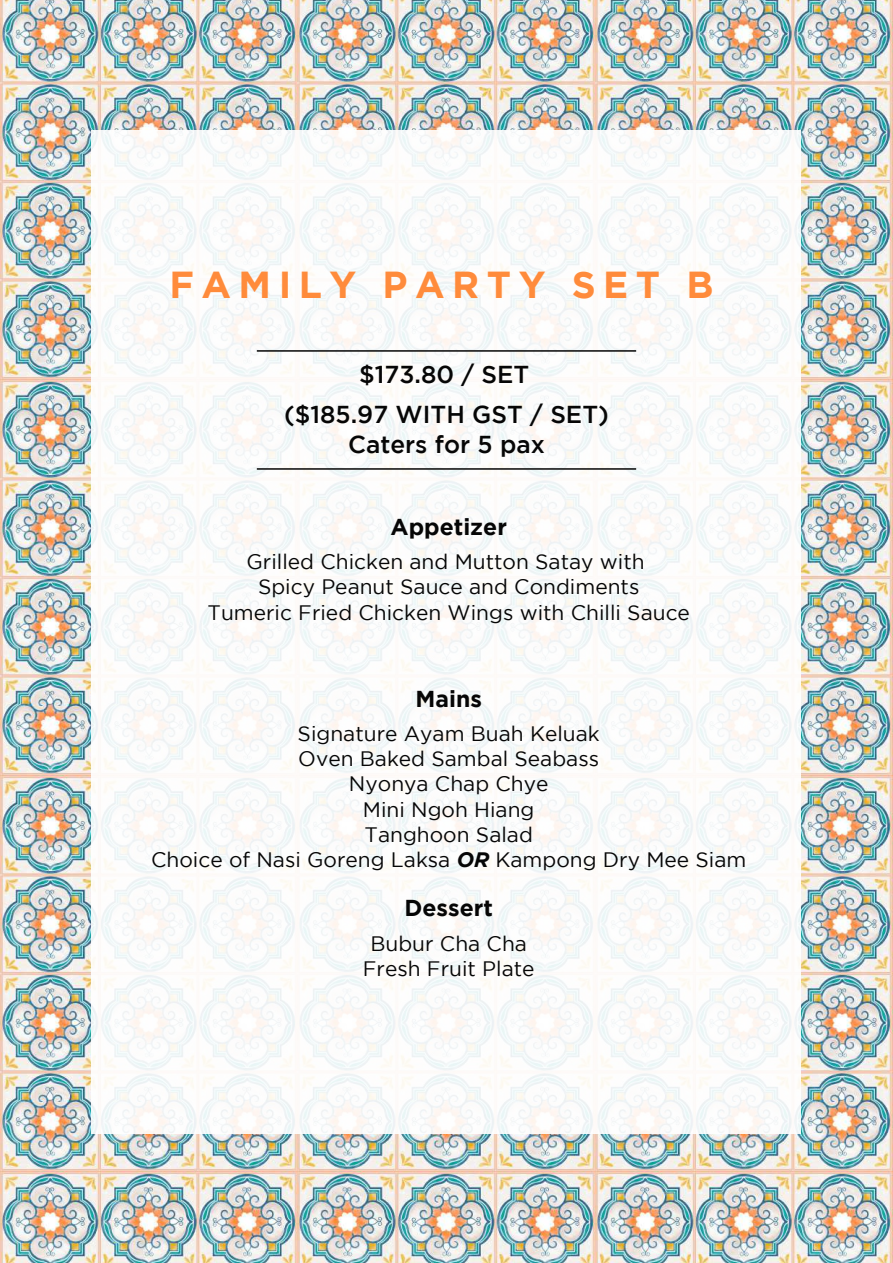
<style>
.page{position:relative;width:893px;height:1263px;background:#fff}
.page>*{position:absolute;margin:0;border:0;box-sizing:border-box;transform-origin:0 0}
.t1{font:700 37.5px "Gotham";letter-spacing:.2em;color:#ff8b3b}
.t2{font:500 24.45px "Gotham";color:#060606}
.t3{font:700 22.95px "Gotham";color:#060606}
.t4{font:20.85px/25px "Gotham";color:#060606;text-align:center}
.s1{font-weight:700;font-style:italic}
</style>
<div class="page">
<img style="left:0;top:0;width:893px;height:1263px">
<div style="left:92px;top:130px;width:709px;height:1003px;background:#fff"></div>
<hr style="left:257px;top:468px;width:379px;height:2px;background:#060606">
<hr style="left:257px;top:350px;width:379px;height:2px;background:#060606">
<h1 class="t1" style="left:169px;top:263px;width:546px">FAMILY PARTY SET B</h1>
<p class="t2" style="left:359px;top:360px;width:172px">$173.80 / SET</p>
<p class="t2" style="left:284px;top:400px;width:326px">($185.97 WITH GST / SET)</p>
<p class="t2" style="left:348px;top:430px;width:198px">Caters for 5 pax</p>
<p class="t3" style="left:390px;top:514px;width:118px">Appetizer</p>
<p class="t4" style="left:207px;top:549px;width:484px">Grilled Chicken and Mutton Satay with<br>Spicy Peanut Sauce and Condiments<br>Tumeric Fried Chicken Wings with Chilli Sauce</p>
<p class="t3" style="left:416px;top:685px;width:68px">Mains</p>
<p class="t4" style="left:151px;top:721px;width:597px">Signature Ayam Buah Keluak<br>Oven Baked Sambal Seabass<br>Nyonya Chap Chye<br>Mini Ngoh Hiang<br>Tanghoon Salad<br>Choice of Nasi Goreng Laksa <span class="s1">OR</span> Kampong Dry Mee Siam</p>
<p class="t3" style="left:405px;top:895px;width:90px">Dessert</p>
<p class="t4" style="left:363px;top:931px;width:173px">Bubur Cha Cha<br>Fresh Fruit Plate</p>
</div>
